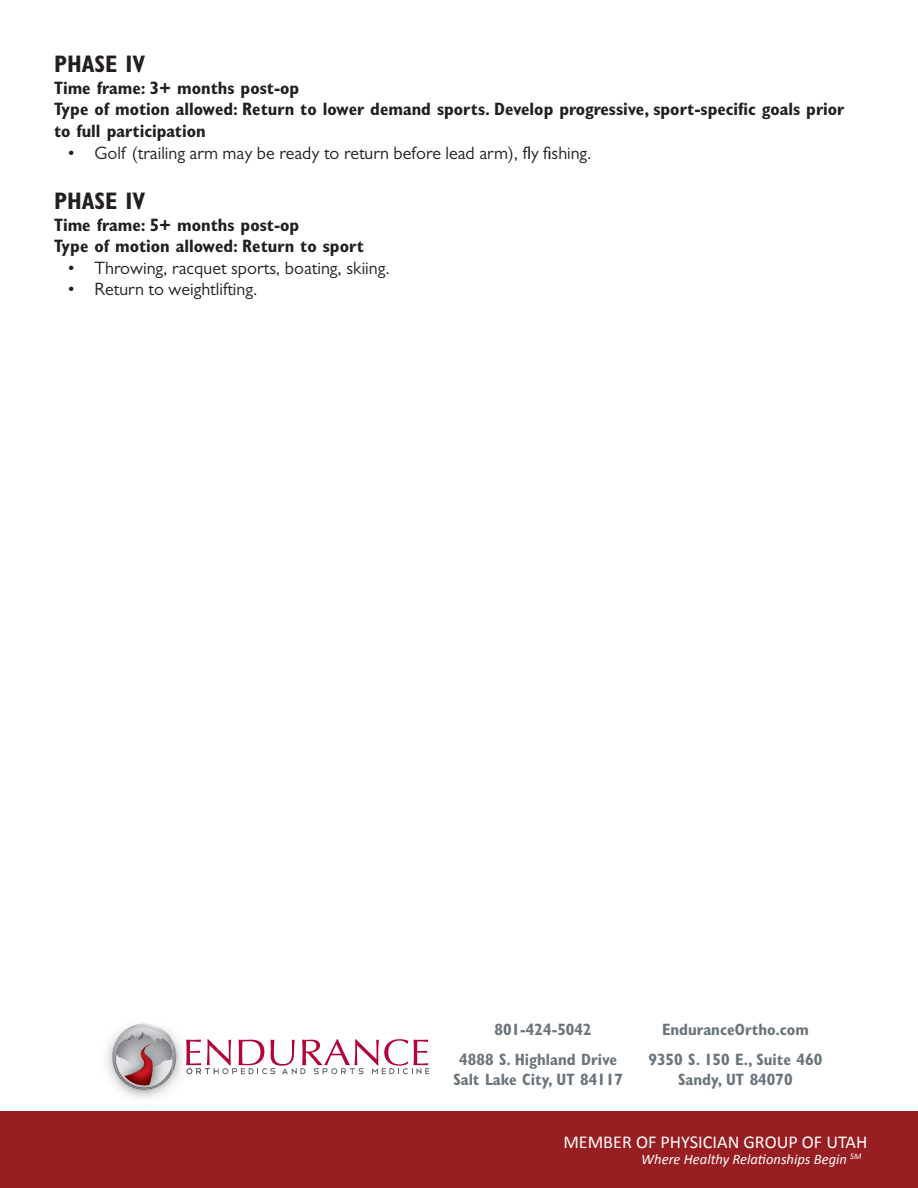
<style>
.page{position:relative;width:918px;height:1188px;background:#fff}
.page>*{position:absolute;margin:0;border:0;box-sizing:border-box;transform-origin:0 0}
.t1{font:700 condensed 24px "Gill Sans";color:#231f20}
.t2{font:18.15px "Calibri";color:#fff}
.t3{font:700 condensed 18px/21.6px "Gill Sans";color:#231f20}
.t4{font:18px "Gill Sans";color:#231f20}
.t5{font:700 condensed 16.5px "Gill Sans";color:#6a747b}
.t6{font:italic 14.55px "Calibri";color:#fff}
</style>
<div class="page">
<img style="left:81px;top:1074px;width:136px;height:38px">
<img style="left:97px;top:1023px;width:95px;height:84px">
<svg style="left:186px;top:1039px;width:243px;height:35px"></svg>
<img style="left:173px;top:1024px;width:4px;height:44px">
<img style="left:174px;top:1043px;width:2px;height:30px">
<img style="left:107px;top:1024px;width:66px;height:79px">
<img style="left:112px;top:1024px;width:61px;height:2px">
<img style="left:112px;top:1026px;width:61px;height:64px">
<svg style="left:115px;top:1032px;width:59px;height:58px;background:#b6b8ba"></svg>
<img style="left:125px;top:1042px;width:30px;height:44px">
<div style="left:0;top:1112px;width:918px;height:76px;background:#981e21"></div>
<p class="t1" style="left:54px;top:50px;width:93px">PHASE IV</p>
<p class="t3" style="left:54px;top:77px;width:247px">Time frame: 3+ months post-op</p>
<p class="t3" style="left:54px;top:98px;width:792px">Type of motion allowed: Return to lower demand sports. Develop progressive, sport-specific goals prior to full participation</p>
<p class="t4" style="left:68px;top:142px;width:526px">• Golf (trailing arm may be ready to return before lead arm), fly fishing.</p>
<p class="t1" style="left:54px;top:187px;width:93px">PHASE IV</p>
<p class="t3" style="left:54px;top:214px;width:247px">Time frame: 5+ months post-op</p>
<p class="t3" style="left:54px;top:235px;width:311px">Type of motion allowed: Return to sport</p>
<p class="t4" style="left:68px;top:257px;width:324px">• Throwing, racquet sports, boating, skiing.</p>
<p class="t4" style="left:68px;top:279px;width:191px">• Return to weightlifting.</p>
<p class="t5" style="left:494px;top:1020px;width:99px">801-424-5042</p>
<p class="t5" style="left:662px;top:1020px;width:148px">EnduranceOrtho.com</p>
<p class="t5" style="left:459px;top:1049px;width:160px">4888 S. Highland Drive</p>
<p class="t5" style="left:453px;top:1069px;width:171px">Salt Lake City, UT 84117</p>
<p class="t5" style="left:648px;top:1049px;width:175px">9350 S. 150 E., Suite 460</p>
<p class="t5" style="left:678px;top:1069px;width:116px">Sandy, UT 84070</p>
<p class="t2" style="left:563px;top:1130px;width:306px">MEMBER OF PHYSICIAN GROUP OF UTAH</p>
<p class="t6" style="left:641px;top:1150px;width:222px">Where Healthy Relationships Begin <sup>SM</sup></p>
</div>
